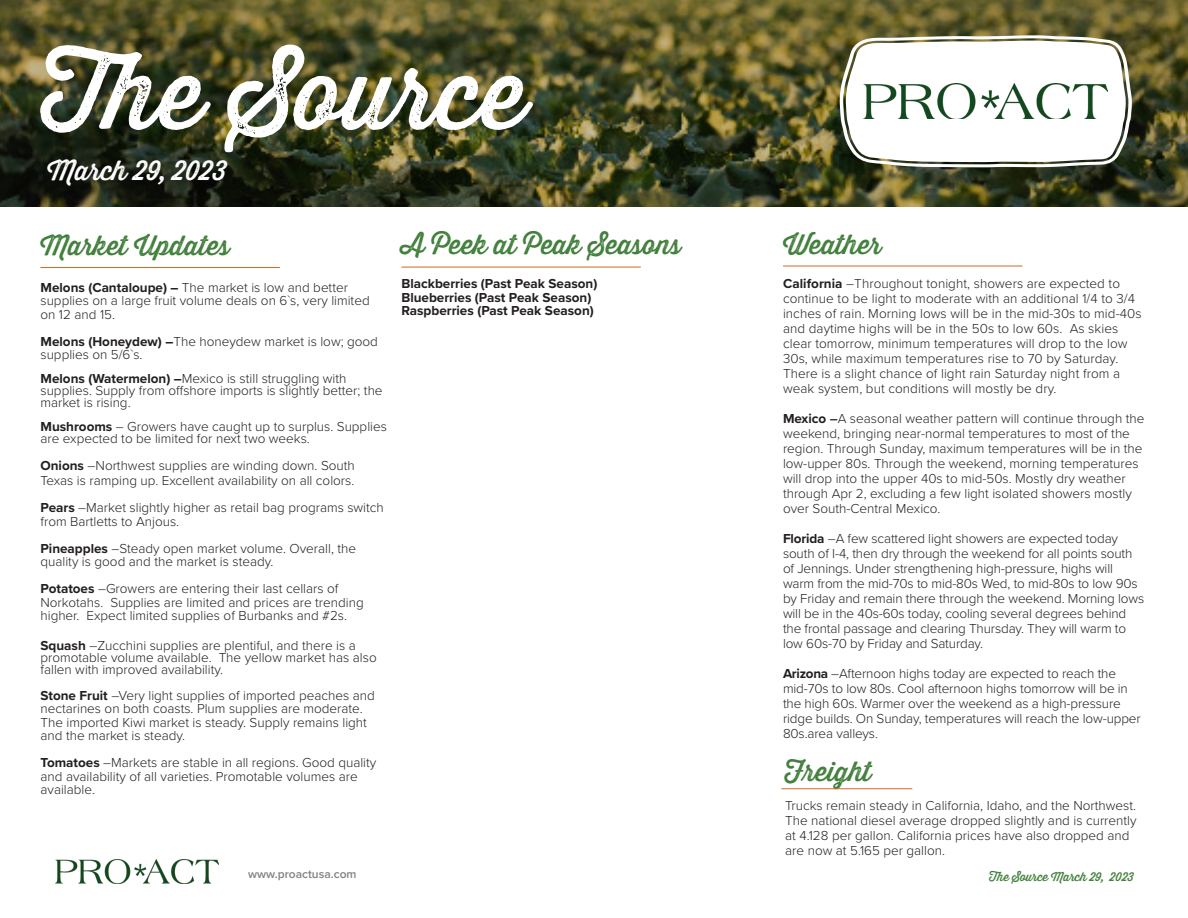
<style>
.page{position:relative;width:1188px;height:918px;background:#fff}
.page>*{position:absolute;margin:0;border:0;box-sizing:border-box;transform-origin:0 0}
.t1{font:99px "Thirsty Rough Reg One";color:#fff}
.t2{font:27px "Thirsty Rough Reg One";color:#42803c}
.t3{font:27px "Thirsty Rough Reg One";color:#fff}
.t4{font:300 13.5px/15px "Proxima Nova";color:#231f20}
.t5{font:700 13.5px "Proxima Nova";color:#231f20}
.t6{font:12px "Thirsty Rough Reg One";color:#42803c}
.t7{font:600 12px "Proxima Nova";color:#808285}
.s1{font-weight:700}
.s2{font-weight:600}
</style>
<div class="page">
<img style="left:0;top:0;width:1188px;height:207px">
<svg style="left:840px;top:35px;width:292px;height:132px"></svg>
<hr style="left:40px;top:267px;width:240px;height:1px;background:#d16727">
<hr style="left:783px;top:266px;width:239px;height:1px;background:#d16727">
<hr style="left:401px;top:267px;width:240px;height:1px;background:#d16727">
<hr style="left:781px;top:788px;width:131px;height:1px;background:#d16727">
<img style="left:864px;top:83px;width:244px;height:36px">
<img style="left:55px;top:860px;width:164px;height:24px">
<h1 class="t1" style="left:40px;top:20px;width:488px">The Source</h1>
<h2 class="t3" style="left:47px;top:150px;width:181px">March 29, 2023</h2>
<h2 class="t2" style="left:40px;top:226px;width:191px">Market Updates</h2>
<h2 class="t2" style="left:401px;top:225px;width:281px">A Peek at Peak Seasons</h2>
<h2 class="t2" style="left:783px;top:225px;width:100px">Weather</h2>
<p class="t4" style="left:40px;top:279px;width:309px"><span class="s1">Melons (Cantaloupe) –</span> The market is low and better</p>
<p class="t4" style="left:40px;top:293px;width:331px;line-height:13.5px">supplies on a large fruit volume deals on 6`s, very limited on 12 and 15.</p>
<p class="t4" style="left:40px;top:334px;width:339px;line-height:13.5px"><span class="s1">Melons (Honeydew) –</span>The honeydew market is low; good supplies on 5/6`s.</p>
<p class="t4" style="left:40px;top:372px;width:344px;line-height:12px"><span class="s1">Melons (Watermelon) –</span>Mexico is still struggling with supplies. Supply from offshore imports is slightly better; the market is rising.</p>
<p class="t4" style="left:40px;top:420px;width:348px;line-height:12px"><span class="s1">Mushrooms</span> – Growers have caught up to surplus. Supplies are expected to be limited for next two weeks.</p>
<p class="t4" style="left:40px;top:458px;width:316px"><span class="s1">Onions</span> –Northwest supplies are winding down. South</p>
<p class="t4" style="left:40px;top:473px;width:315px">Texas is ramping up. Excellent availability on all colors.</p>
<p class="t4" style="left:40px;top:500px;width:345px;line-height:13.5px"><span class="s1">Pears</span> –Market slightly higher as retail bag programs switch from Bartletts to Anjous.</p>
<p class="t4" style="left:40px;top:541px;width:317px;line-height:13.5px"><span class="s1">Pineapples</span> –Steady open market volume. Overall, the quality is good and the market is steady.</p>
<p class="t4" style="left:40px;top:581px;width:299px"><span class="s1">Potatoes</span> –Growers are entering their last cellars of</p>
<p class="t4" style="left:40px;top:595px;width:325px;line-height:13.5px">Norkotahs. Supplies are limited and prices are trending higher. Expect limited supplies of Burbanks and #2s.</p>
<p class="t4" style="left:40px;top:639px;width:338px;line-height:12px"><span class="s1">Squash</span> –Zucchini supplies are plentiful, and there is a promotable volume available. The yellow market has also fallen with improved availability.</p>
<p class="t4" style="left:40px;top:688px;width:336px;line-height:13.5px"><span class="s1">Stone Fruit</span> –Very light supplies of imported peaches and nectarines on both coasts. Plum supplies are moderate.<br>The imported Kiwi market is steady. Supply remains light and the market is steady.</p>
<p class="t4" style="left:40px;top:755px;width:337px;line-height:13.5px"><span class="s1">Tomatoes</span> –Markets are stable in all regions. Good quality and availability of all varieties. Promotable volumes are available.</p>
<p class="t5" style="left:401px;top:274px;width:198px">Blackberries (Past Peak Season)</p>
<p class="t5" style="left:401px;top:287px;width:192px">Blueberries (Past Peak Season)</p>
<p class="t5" style="left:401px;top:301px;width:194px">Raspberries (Past Peak Season)</p>
<p class="t4" style="left:783px;top:276px;width:360px"><span class="s1">California</span> –Throughout tonight, showers are expected to continue to be light to moderate with an additional 1/4 to 3/4 inches of rain. Morning lows will be in the mid-30s to mid-40s and daytime highs will be in the 50s to low 60s. As skies clear tomorrow, minimum temperatures will drop to the low 30s, while maximum temperatures rise to 70 by Saturday.<br>There is a slight chance of light rain Saturday night from a weak system, but conditions will mostly be dry.</p>
<p class="t4" style="left:783px;top:411px;width:363px"><span class="s1">Mexico</span> <span class="s2">–</span>A seasonal weather pattern will continue through the weekend, bringing near-normal temperatures to most of the region. Through Sunday, maximum temperatures will be in the low-upper 80s. Through the weekend, morning temperatures will drop into the upper 40s to mid-50s. Mostly dry weather through Apr 2, excluding a few light isolated showers mostly over South-Central Mexico.</p>
<p class="t4" style="left:783px;top:531px;width:363px"><span class="s1">Florida</span> –A few scattered light showers are expected today south of I-4, then dry through the weekend for all points south of Jennings. Under strengthening high-pressure, highs will warm from the mid-70s to mid-80s Wed, to mid-80s to low 90s by Friday and remain there through the weekend. Morning lows will be in the 40s-60s today, cooling several degrees behind the frontal passage and clearing Thursday. They will warm to low 60s-70 by Friday and Saturday.</p>
<p class="t4" style="left:783px;top:666px;width:335px"><span class="s1">Arizona</span> –Afternoon highs today are expected to reach the</p>
<p class="t4" style="left:783px;top:681px;width:359px">mid-70s to low 80s. Cool afternoon highs tomorrow will be in the high 60s. Warmer over the weekend as a high-pressure ridge builds. On Sunday, temperatures will reach the low-upper 80s.area valleys.</p>
<h2 class="t2" style="left:785px;top:752px;width:88px">Freight</h2>
<p class="t4" style="left:785px;top:797px;width:353px">Trucks remain steady in California, Idaho, and the Northwest.<br>The national diesel average dropped slightly and is currently at 4.128 per gallon. California prices have also dropped and are now at 5.165 per gallon.</p>
<p class="t7" style="left:248px;top:865px;width:110px">www.proactusa.com</p>
<p class="t6" style="left:989px;top:867px;width:146px">The Source March 29, 2023</p>
</div>
